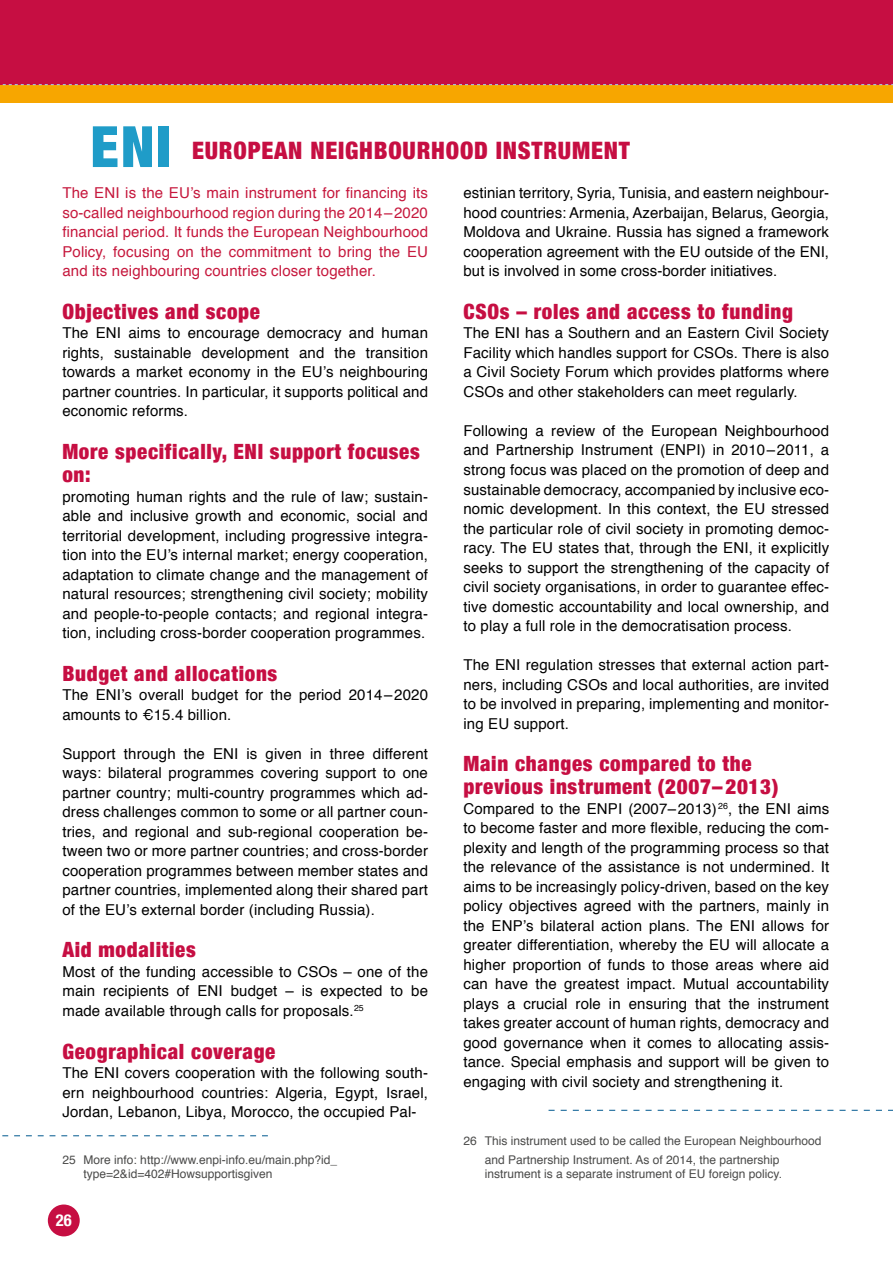
<style>
.page{position:relative;width:893px;height:1263px;background:#fff}
.page>*{position:absolute;margin:0;border:0;box-sizing:border-box;transform-origin:0 0}
.t1{font:900 condensed 57px "Helvetica Neue";color:#1f9cc8}
.t2{font:900 condensed 24px "Helvetica Neue";letter-spacing:.035em;color:#c60e42}
.t3{font:900 condensed 21px/23.1px "Helvetica Neue";letter-spacing:.035em;color:#c60e42}
.t4{font:700 condensed 16.5px "Helvetica Neue";color:#fff}
.t5{font:15px/19.5px "Helvetica";letter-spacing:.01em;color:#000;text-align:justify}
.t6{font:15px/19.5px "Helvetica";letter-spacing:.01em;color:#c6183d;text-align:justify}
.t7{font:12px/13.5px "Helvetica";color:#4a4a49}
</style>
<div class="page">
<div style="left:48px;top:1204px;width:32px;height:32px;background:#c60e42;border-radius:50%"></div>
<div style="left:0;top:0;width:893px;height:102px;background:#c60e42"></div>
<div style="left:0;top:85px;width:893px;height:17px;background:#f7a600"></div>
<svg style="left:2px;top:84px;width:891px;height:1px"></svg>
<svg style="left:2px;top:1135px;width:266px;height:1px"></svg>
<svg style="left:549px;top:1110px;width:344px;height:1px"></svg>
<h1 class="t1" style="left:90px;top:100px;width:78px">ENI</h1>
<h2 class="t2" style="left:192px;top:131px;width:84px">European</h2>
<h2 class="t2" style="left:310px;top:131px;width:151px">Neighbourhood</h2>
<h2 class="t2" style="left:496px;top:131px;width:109px">Instrument</h2>
<p class="t6" style="left:62px;top:184px;width:367px">The ENI is the EU’s main instrument for financing its so-called neighbourhood region during the 2014–2020 financial period. It funds the European Neighbourhood Policy, focusing on the commitment to bring the EU and its neighbouring countries closer together.</p>
<h3 class="t3" style="left:62px;top:299px;width:199px">Objectives and scope</h3>
<p class="t5" style="left:62px;top:324px;width:367px">The ENI aims to encourage democracy and human rights, sustainable development and the transition towards a market economy in the EU’s neighbouring partner countries. In particular, it supports political and economic reforms.</p>
<h3 class="t3" style="left:62px;top:439px;width:359px">More specifically, ENI support focuses on:</h3>
<p class="t5" style="left:62px;top:487px;width:367px">promoting human rights and the rule of law; sustain&shy;able and inclusive growth and economic, social and territorial development, including progressive integra&shy;tion into the EU’s internal market; energy cooperation, adaptation to climate change and the management of natural resources; strengthening civil society; mobility and people-to-people contacts; and regional integra&shy;tion, including cross-border cooperation programmes.</p>
<h3 class="t3" style="left:62px;top:661px;width:216px">Budget and allocations</h3>
<p class="t5" style="left:62px;top:686px;width:367px">The ENI’s overall budget for the period 2014–2020 amounts to €15.4 billion.</p>
<p class="t5" style="left:62px;top:744px;width:367px">Support through the ENI is given in three different ways: bilateral programmes covering support to one partner country; multi-country programmes which ad&shy;dress challenges common to some or all partner coun&shy;tries, and regional and sub-regional cooperation be&shy;tween two or more partner countries; and cross-border cooperation programmes between member states and partner countries, implemented along their shared part of the EU’s external border (including Russia).</p>
<h3 class="t3" style="left:62px;top:937px;width:135px">Aid modalities</h3>
<p class="t5" style="left:62px;top:962px;width:367px">Most of the funding accessible to CSOs – one of the main recipients of ENI budget – is expected to be made available through calls for proposals.<sup>25</sup></p>
<h3 class="t3" style="left:62px;top:1038px;width:215px">Geographical coverage</h3>
<p class="t5" style="left:62px;top:1063px;width:367px">The ENI covers cooperation with the following south&shy;ern neighbourhood countries: Algeria, Egypt, Israel, Jordan, Lebanon, Libya, Morocco, the occupied Pal-</p>
<p class="t7" style="left:84px;top:1154px;width:255px;text-indent:-21px">25 More info: http://www.enpi-info.eu/main.php?id_ type=2&amp;id=402#Howsupportisgiven</p>
<p class="t4" style="left:56px;top:1207px;width:17px">26</p>
<p class="t5" style="left:463px;top:184px;width:367px">estinian territory, Syria, Tunisia, and eastern neighbour&shy;hood countries: Armenia, Azerbaijan, Belarus, Georgia, Moldova and Ukraine. Russia has signed a framework cooperation agreement with the EU outside of the ENI, but is involved in some cross-border initiatives.</p>
<h3 class="t3" style="left:463px;top:299px;width:331px">CSOs – roles and access to funding</h3>
<p class="t5" style="left:463px;top:324px;width:367px">The ENI has a Southern and an Eastern Civil Society Facility which handles support for CSOs. There is also a Civil Society Forum which provides platforms where CSOs and other stakeholders can meet regularly.</p>
<p class="t5" style="left:463px;top:421px;width:367px">Following a review of the European Neighbourhood and Partnership Instrument (ENPI) in 2010–2011, a strong focus was placed on the promotion of deep and sustainable democracy, accompanied by inclusive eco&shy;nomic development. In this context, the EU stressed the particular role of civil society in promoting democ&shy;racy. The EU states that, through the ENI, it explicitly seeks to support the strengthening of the capacity of civil society organisations, in order to guarantee effec&shy;tive domestic accountability and local ownership, and to play a full role in the democratisation process.</p>
<p class="t5" style="left:463px;top:655px;width:367px">The ENI regulation stresses that external action part&shy;ners, including CSOs and local authorities, are invited to be involved in preparing, implementing and monitor&shy;ing EU support.</p>
<h3 class="t3" style="left:463px;top:751px;width:316px">Main changes compared to the previous instrument (2007–2013)</h3>
<p class="t5" style="left:463px;top:799px;width:367px">Compared to the ENPI (2007–2013) <sup>26</sup>, the ENI aims to become faster and more flexible, reducing the com&shy;plexity and length of the programming process so that the relevance of the assistance is not undermined. It aims to be increasingly policy-driven, based on the key policy objectives agreed with the partners, mainly in the ENP’s bilateral action plans. The ENI allows for greater differentiation, whereby the EU will allocate a higher proportion of funds to those areas where aid can have the greatest impact. Mutual accountability plays a crucial role in ensuring that the instrument takes greater account of human rights, democracy and good governance when it comes to allocating assis&shy;tance. Special emphasis and support will be given to engaging with civil society and strengthening it.</p>
<p class="t7" style="left:485px;top:1131px;width:338px;line-height:19.5px;text-indent:-21px">26 This instrument used to be called the European Neighbourhood and Partnership Instrument. As of 2014, the partnership</p>
<p class="t7" style="left:485px;top:1167px;width:299px">instrument is a separate instrument of EU foreign policy.</p>
</div>
